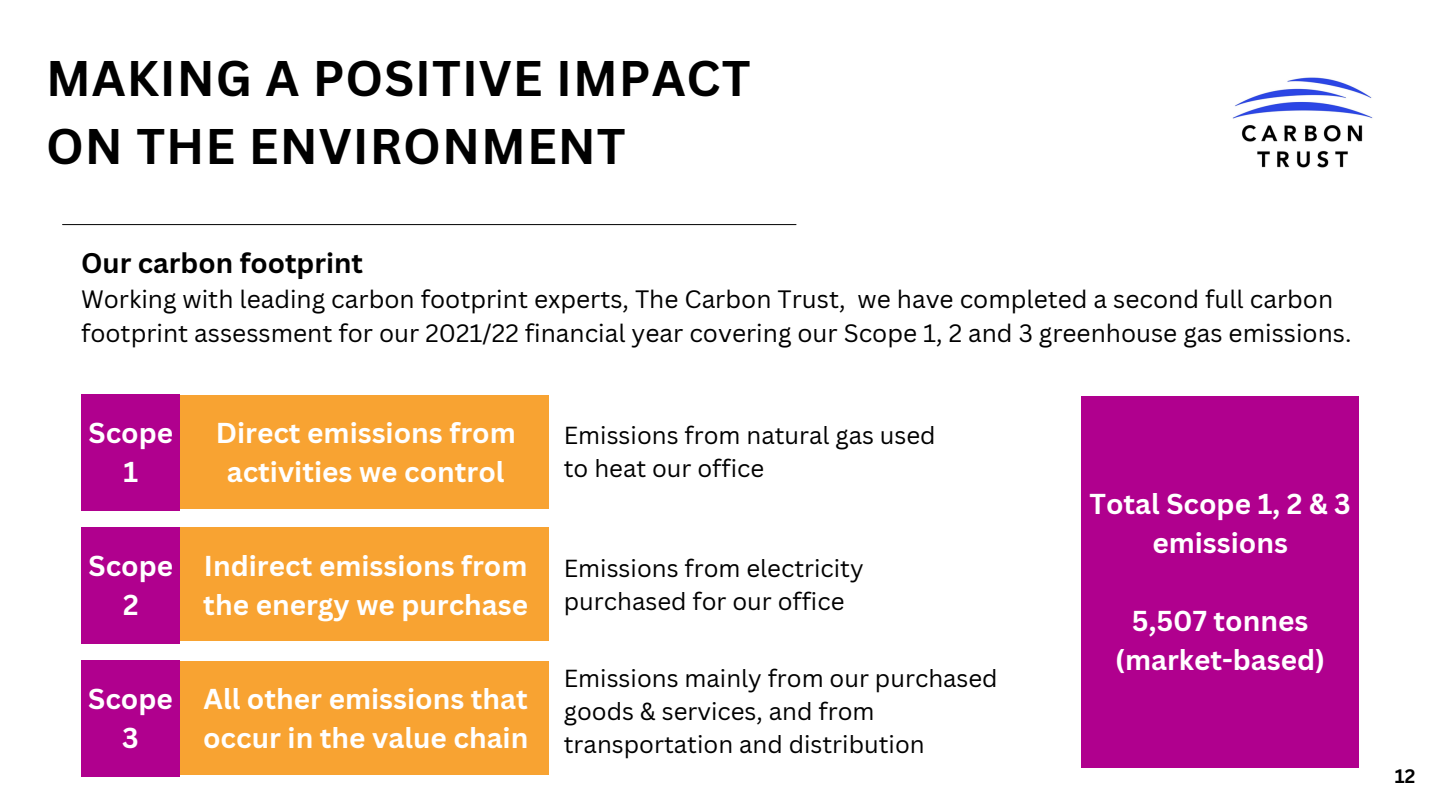
<style>
.page{position:relative;width:1440px;height:810px;background:#fff}
.page>*{position:absolute;margin:0;border:0;box-sizing:border-box;transform-origin:0 0}
.t1{font:700 48.7px/67.5px "Canva Sans";letter-spacing:.02em;color:#000}
.t2{font:700 28px/39px "Canva Sans";color:#fff;text-align:center}
.t3{font:700 27.6px "Canva Sans";color:#000}
.t4{font:24.5px/33.8px "Canva Sans";color:#000}
.t5{font:24px/33px "Canva Sans";color:#000}
.t6{font:700 19px "Canva Sans";color:#000}
</style>
<div class="page">
<hr style="left:63px;top:224px;width:733px;height:1px;background:#000">
<div style="left:81px;top:394px;width:99px;height:116px;background:#b0008e"></div>
<div style="left:181px;top:395px;width:368px;height:113px;background:#f8a332"></div>
<div style="left:81px;top:527px;width:99px;height:116px;background:#b0008e"></div>
<div style="left:181px;top:527px;width:368px;height:114px;background:#f8a332"></div>
<div style="left:81px;top:660px;width:99px;height:116px;background:#b0008e"></div>
<div style="left:181px;top:661px;width:368px;height:114px;background:#f8a332"></div>
<div style="left:1081px;top:397px;width:277px;height:371px;background:#b0008e"></div>
<img style="left:1232px;top:77px;width:141px;height:91px">
<h1 class="t1" style="left:46px;top:44px;width:706px">MAKING A POSITIVE IMPACT<br>ON THE ENVIRONMENT</h1>
<p class="t3" style="left:81px;top:243px;width:284px">Our carbon footprint</p>
<p class="t4" style="left:81px;top:282px;width:1272px">Working with leading carbon footprint experts, The Carbon Trust, we have completed a second full carbon footprint assessment for our 2021/22 financial year covering our Scope 1, 2 and 3 greenhouse gas emissions.</p>
<p class="t2" style="left:89px;top:413px;width:86px">Scope<br>1</p>
<p class="t2" style="left:216px;top:413px;width:302px">Direct emissions from activities we control</p>
<p class="t2" style="left:89px;top:546px;width:86px">Scope<br>2</p>
<p class="t2" style="left:203px;top:546px;width:326px;text-align:left">Indirect emissions from the energy we purchase</p>
<p class="t2" style="left:88px;top:679px;width:86px">Scope<br>3</p>
<p class="t2" style="left:203px;top:679px;width:327px;text-align:left">All other emissions that occur in the value chain</p>
<p class="t5" style="left:564px;top:418px;width:373px">Emissions from natural gas used to heat our office</p>
<p class="t5" style="left:564px;top:551px;width:301px">Emissions from electricity purchased for our office</p>
<p class="t5" style="left:564px;top:661px;width:435px">Emissions mainly from our purchased goods &amp; services, and from transportation and distribution</p>
<p class="t2" style="left:1089px;top:484px;width:263px">Total Scope 1, 2 &amp; 3 emissions</p>
<p class="t2" style="left:1115px;top:601px;width:211px">5,507 tonnes (market-based)</p>
<p class="t6" style="left:1395px;top:763px;width:22px">12</p>
</div>
